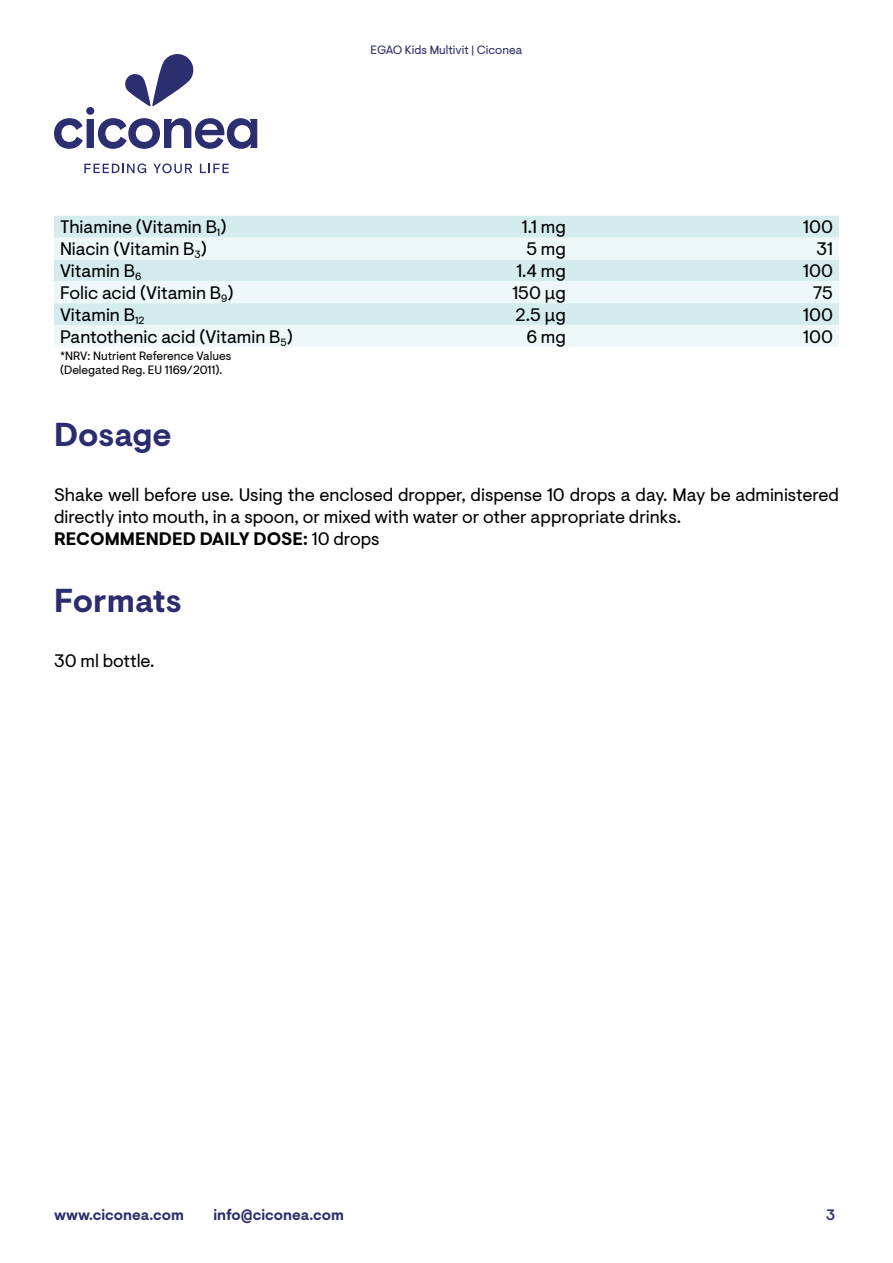
<style>
.page{position:relative;width:893px;height:1263px;background:#fff}
.page>*{position:absolute;margin:0;border:0;box-sizing:border-box;transform-origin:0 0}
.t1{font:700 33px "Visuelt Pro";color:#2b2d6e}
.t2{font:18px/21.6px "Visuelt Pro";color:#000}
.t3{font:700 15px "Visuelt Pro";color:#2b2d6e}
.t4{font:500 15px "Visuelt Pro";color:#2b2d6e}
.t5{font:12px/14.4px "Visuelt Pro";color:#000}
.t6{font:12px "Visuelt Pro";color:#2b2d6e}
.s1{font-weight:700}
</style>
<div class="page">
<svg style="left:125px;top:54px;width:69px;height:52px"></svg>
<div style="left:86px;top:107px;width:8px;height:8px;background:#2b2e6f;border-radius:4px"></div>
<div style="left:87px;top:119px;width:7px;height:29px;background:#2b2e6f"></div>
<svg style="left:54px;top:118px;width:29px;height:31px"></svg>
<svg style="left:98px;top:118px;width:159px;height:31px"></svg>
<svg style="left:84px;top:163px;width:62px;height:10px"></svg>
<svg style="left:153px;top:163px;width:39px;height:10px"></svg>
<svg style="left:200px;top:164px;width:29px;height:9px"></svg>
<div style="left:54px;top:216px;width:785px;height:22px;background:#d5ecee"></div>
<svg style="left:54px;top:238px;width:785px;height:109px;fill:#eff8f9"></svg>
<p class="t6" style="left:371px;top:43px;width:153px">EGAO Kids Multivit | Ciconea</p>
<p class="t2" style="left:60px;top:217px;width:168px">Thiamine (Vitamin B<sub>1</sub>)</p>
<p class="t2" style="left:522px;top:217px;width:46px">1.1 mg</p>
<p class="t2" style="left:803px;top:217px;width:31px">100</p>
<p class="t2" style="left:60px;top:239px;width:148px">Niacin (Vitamin B<sub>3</sub>)</p>
<p class="t2" style="left:526px;top:239px;width:41px">5 mg</p>
<p class="t2" style="left:816px;top:239px;width:18px">31</p>
<p class="t2" style="left:60px;top:261px;width:83px">Vitamin B<sub>6</sub></p>
<p class="t2" style="left:516px;top:261px;width:51px">1.4 mg</p>
<p class="t2" style="left:803px;top:261px;width:31px">100</p>
<p class="t2" style="left:60px;top:282px;width:175px">Folic acid (Vitamin B<sub>9</sub>)</p>
<p class="t2" style="left:512px;top:282px;width:55px">150 μg</p>
<p class="t2" style="left:813px;top:282px;width:22px">75</p>
<p class="t2" style="left:60px;top:304px;width:86px">Vitamin B<sub>12</sub></p>
<p class="t2" style="left:515px;top:304px;width:52px">2.5 μg</p>
<p class="t2" style="left:803px;top:304px;width:31px">100</p>
<p class="t2" style="left:60px;top:326px;width:234px">Pantothenic acid (Vitamin B<sub>5</sub>)</p>
<p class="t2" style="left:526px;top:326px;width:41px">6 mg</p>
<p class="t2" style="left:803px;top:326px;width:31px">100</p>
<p class="t5" style="left:60px;top:349px;width:173px">*NRV: Nutrient Reference Values (Delegated Reg. EU 1169/2011).</p>
<h1 class="t1" style="left:54px;top:415px;width:119px">Dosage</h1>
<p class="t2" style="left:54px;top:485px;width:786px">Shake well before use. Using the enclosed dropper, dispense 10 drops a day. May be administered directly into mouth, in a spoon, or mixed with water or other appropriate drinks.<br><span class="s1">RECOMMENDED DAILY DOSE:</span> 10 drops</p>
<h1 class="t1" style="left:54px;top:581px;width:129px">Formats</h1>
<p class="t2" style="left:54px;top:651px;width:102px">30 ml bottle.</p>
<p class="t3" style="left:54px;top:1206px;width:131px">www.ciconea.com</p>
<p class="t3" style="left:213px;top:1206px;width:132px">info@ciconea.com</p>
<p class="t4" style="left:826px;top:1206px;width:11px">3</p>
</div>
